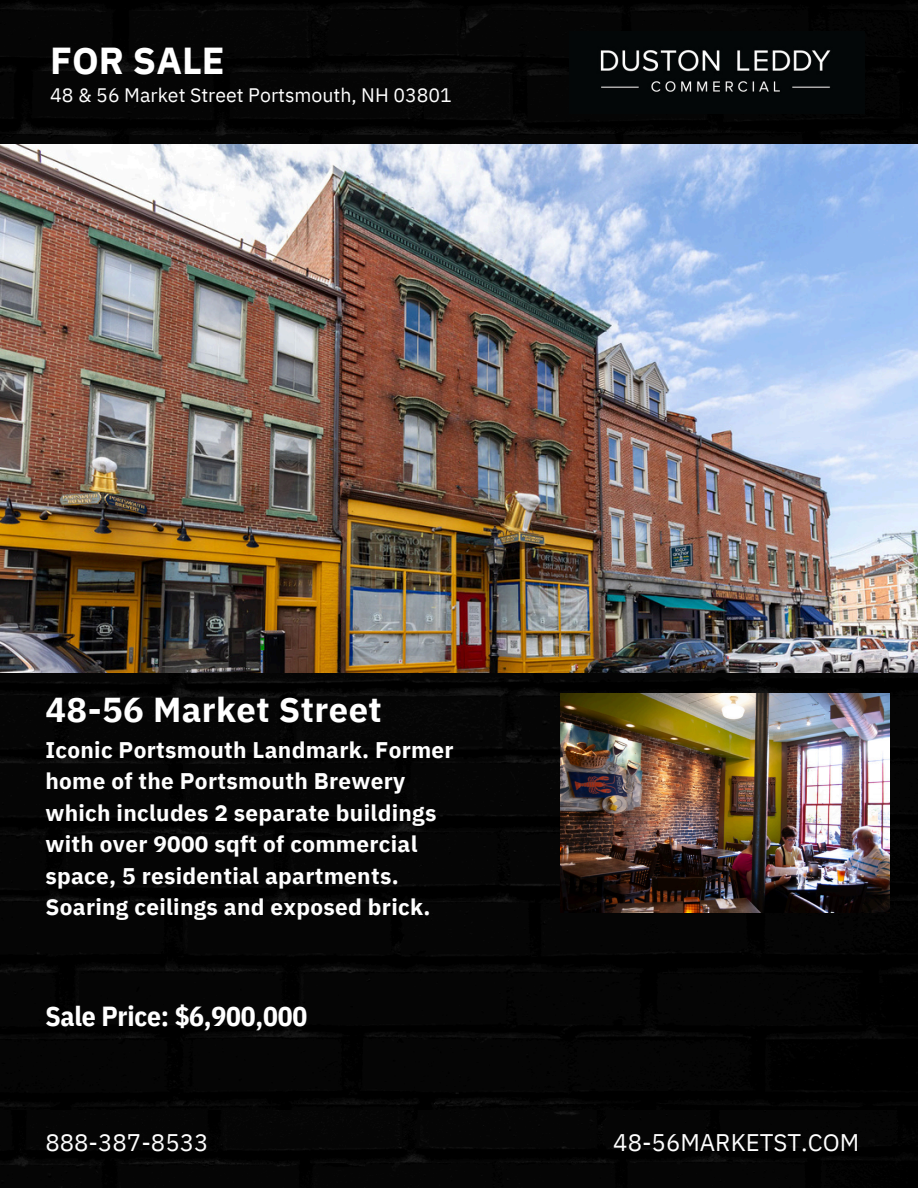
<style>
.page{position:relative;width:918px;height:1188px;background:#fff}
.page>*{position:absolute;margin:0;border:0;box-sizing:border-box;transform-origin:0 0}
.t1{font:700 37.5px "IBM Plex Sans";color:#fff}
.t2{font:700 34.5px "IBM Plex Sans";letter-spacing:.015em;color:#fff}
.t3{font:700 27.6px "IBM Plex Sans Cond";letter-spacing:-.01em;color:#fff}
.t4{font:24px "IBM Plex Sans";color:#fff}
.t5{font:700 22.65px/31.5px "IBM Plex Sans";letter-spacing:.015em;color:#fff}
.t6{font:19.5px "IBM Plex Sans";color:#fff}
</style>
<div class="page">
<div style="left:0;top:0;width:918px;height:144px;background:#050505"></div>
<img style="left:569px;top:32px;width:295px;height:82px">
<div style="left:0;top:1096px;width:918px;height:92px;background:#050505"></div>
<div style="left:1px;top:673px;width:917px;height:436px;background:#050505"></div>
<img style="left:561px;top:693px;width:328px;height:220px">
<img style="left:1px;top:144px;width:917px;height:529px">
<p class="t1" style="left:50px;top:35px;width:176px">FOR SALE</p>
<h1 class="t6" style="left:50px;top:82px;width:403px">48 &amp; 56 Market Street Portsmouth, NH 03801</h1>
<p class="t2" style="left:45px;top:687px;width:338px">48-56 Market Street</p>
<p class="t5" style="left:45px;top:733px;width:410px">Iconic Portsmouth Landmark. Former home of the Portsmouth Brewery which includes 2 separate buildings with over 9000 sqft of commercial space, 5 residential apartments.<br>Soaring ceilings and exposed brick.</p>
<p class="t3" style="left:45px;top:998px;width:263px">Sale Price: $6,900,000</p>
<p class="t4" style="left:45px;top:1126px;width:165px">888-387-8533</p>
<p class="t4" style="left:613px;top:1126px;width:247px">48-56MARKETST.COM</p>
</div>
